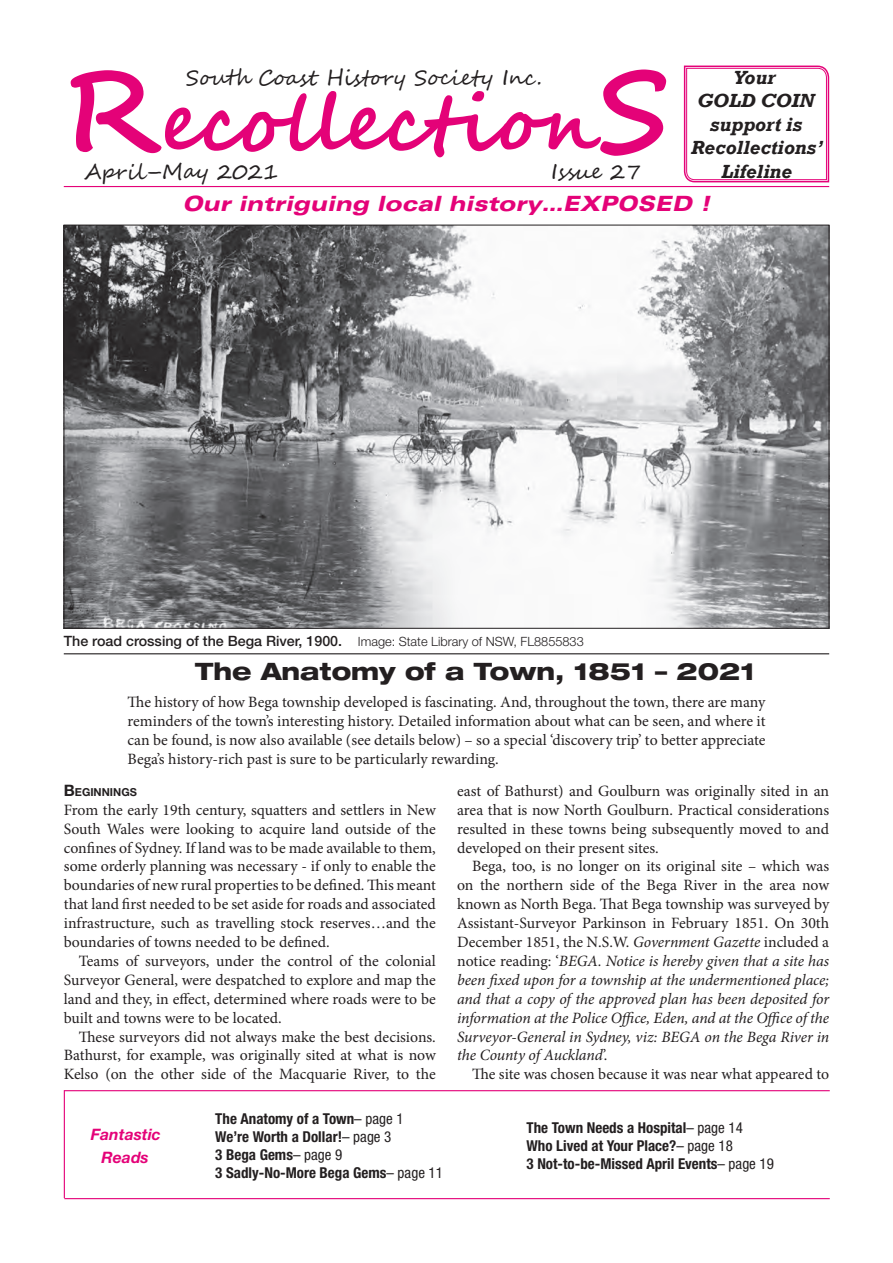
<style>
.page{position:relative;width:893px;height:1263px;background:#fff}
.page>*{position:absolute;margin:0;border:0;box-sizing:border-box;transform-origin:0 0}
.t1{font:700 78px "Segoe Script";color:#e40278}
.t2{font:800 expanded 24px "Helvetica Neue";color:#231f20}
.t3{font:21px "Segoe Script";color:#231f20}
.t4{font:italic 900 expanded 21px "Univers";color:#e40278}
.t5{font:italic 700 19.5px/23.4px "Rockwell";color:#231f20;text-align:center}
.t6{font:15.75px/18.9px "Minion Pro";letter-spacing:-.005em;color:#231f20;text-align:justify}
.t7{font:italic 15.75px/18.9px "Minion Pro";letter-spacing:-.01em;color:#231f20;text-align:justify}
.t8{font:italic 700 15.75px/23.1px "Helvetica Neue";color:#e40278;text-align:center}
.t9{font:700 condensed 15px/18px "Helvetica Neue";color:#231f20}
.t10{font:500 14.25px "Helvetica Neue";color:#231f20}
.t11{font:700 10.95px "Helvetica Neue";color:#231f20}
.s1{font-size:114px}
.s2{font-weight:300;font-size:12.75px}
.s3{font-size:15.75px}
.s4{font-style:normal}
.s5{font-weight:400}
</style>
<div class="page">
<hr style="left:64px;top:1198px;width:766px;height:1px;background:#e40278">
<hr style="left:64px;top:1090px;width:766px;height:1px;background:#e40278">
<hr style="left:64px;top:1090px;width:1px;height:108px;background:#e40278">
<hr style="left:64px;top:186px;width:765px;height:1px;background:#e40278">
<hr style="left:64px;top:653px;width:765px;height:1px;background:#231f20">
<img style="left:66px;top:227px;width:761px;height:399px">
<svg style="left:683px;top:65px;width:147px;height:118px"></svg>
<h3 class="t3" style="left:186px;top:61px;width:357px">South Coast History Society Inc.</h3>
<h1 class="t1" style="left:60px;top:60px;width:611px"><span class="s1">R</span>ecollection<span class="s1">S</span></h1>
<h3 class="t3" style="left:84px;top:155px;width:196px">April–May 2021</h3>
<h3 class="t3" style="left:551px;top:155px;width:91px">Issue 27</h3>
<p class="t5" style="left:691px;top:66px;width:133px">Your<br>GOLD COIN support is<br>Recollections’<br>Lifeline</p>
<h3 class="t4" style="left:182px;top:191px;width:530px">Our intriguing local history…EXPOSED !</h3>
<p class="t10" style="left:64px;top:632px;width:521px">The road crossing of the Bega River, 1900. <span class="s2">Image: State Library of NSW, FL8855833</span></p>
<h2 class="t2" style="left:195px;top:656px;width:561px">The Anatomy of a Town, 1851 – 2021</h2>
<p class="t6" style="left:128px;top:693px;width:639px">The history of how Bega township developed is fascinating. And, throughout the town, there are many reminders of the town’s interesting history. Detailed information about what can be seen, and where it can be found, is now also available (see details below) – so a special ‘discovery trip’ to better appreciate Bega’s history-rich past is sure to be particularly rewarding.</p>
<p class="t11" style="left:64px;top:785px;width:75px"><span class="s3">B</span>EGINNINGS</p>
<p class="t6" style="left:64px;top:800px;width:374px">From the early 19th century, squatters and settlers in New South Wales were looking to acquire land outside of the confines of Sydney. If land was to be made available to them, some orderly planning was necessary - if only to enable the boundaries of new rural properties to be defined. This meant that land first needed to be set aside for roads and associated infrastructure, such as travelling stock reserves…and the boundaries of towns needed to be defined.</p>
<p class="t6" style="left:64px;top:951px;width:374px;text-indent:15px">Teams of surveyors, under the control of the colonial Surveyor General, were despatched to explore and map the land and they, in effect, determined where roads were to be built and towns were to be located.</p>
<p class="t6" style="left:64px;top:1027px;width:374px;text-indent:15px">These surveyors did not always make the best decisions.<br>Bathurst, for example, was originally sited at what is now Kelso (on the other side of the Macquarie River, to the</p>
<p class="t6" style="left:457px;top:781px;width:374px">east of Bathurst) and Goulburn was originally sited in an area that is now North Goulburn. Practical considerations resulted in these towns being subsequently moved to and developed on their present sites.</p>
<p class="t7" style="left:457px;top:857px;width:374px;text-indent:15px"><span class="s4">Bega, too, is no longer on its original site – which was on the northern side of the Bega River in the area now known as North Bega. That Bega township was surveyed by Assistant-Surveyor Parkinson in February 1851. On 30th December 1851, the N.S.W.</span> Government Gazette <span class="s4">included a notice reading: ‘</span>BEGA. Notice is hereby given that a site has been fixed upon for a township at the undermentioned place; and that a copy of the approved plan has been deposited for information at the Police Office, Eden, and at the Office of the Surveyor-General in Sydney, viz: BEGA on the Bega River in the County of Auckland<span class="s4">’.</span></p>
<p class="t6" style="left:472px;top:1065px;width:359px">The site was chosen because it was near what appeared to</p>
<p class="t8" style="left:91px;top:1122px;width:71px">Fantastic<br>Reads</p>
<p class="t9" style="left:215px;top:1110px;width:229px">The Anatomy of a Town<span class="s5">– page 1<br></span>We’re Worth a Dollar!<span class="s5">– page 3<br></span>3 Bega Gems<span class="s5">– page 9<br></span>3 Sadly-No-More Bega Gems<span class="s5">– page 11</span></p>
<p class="t9" style="left:527px;top:1119px;width:249px">The Town Needs a Hospital<span class="s5">– page 14<br></span>Who Lived at Your Place?<span class="s5">– page 18<br></span>3 Not-to-be-Missed April Events<span class="s5">– page 19</span></p>
</div>
